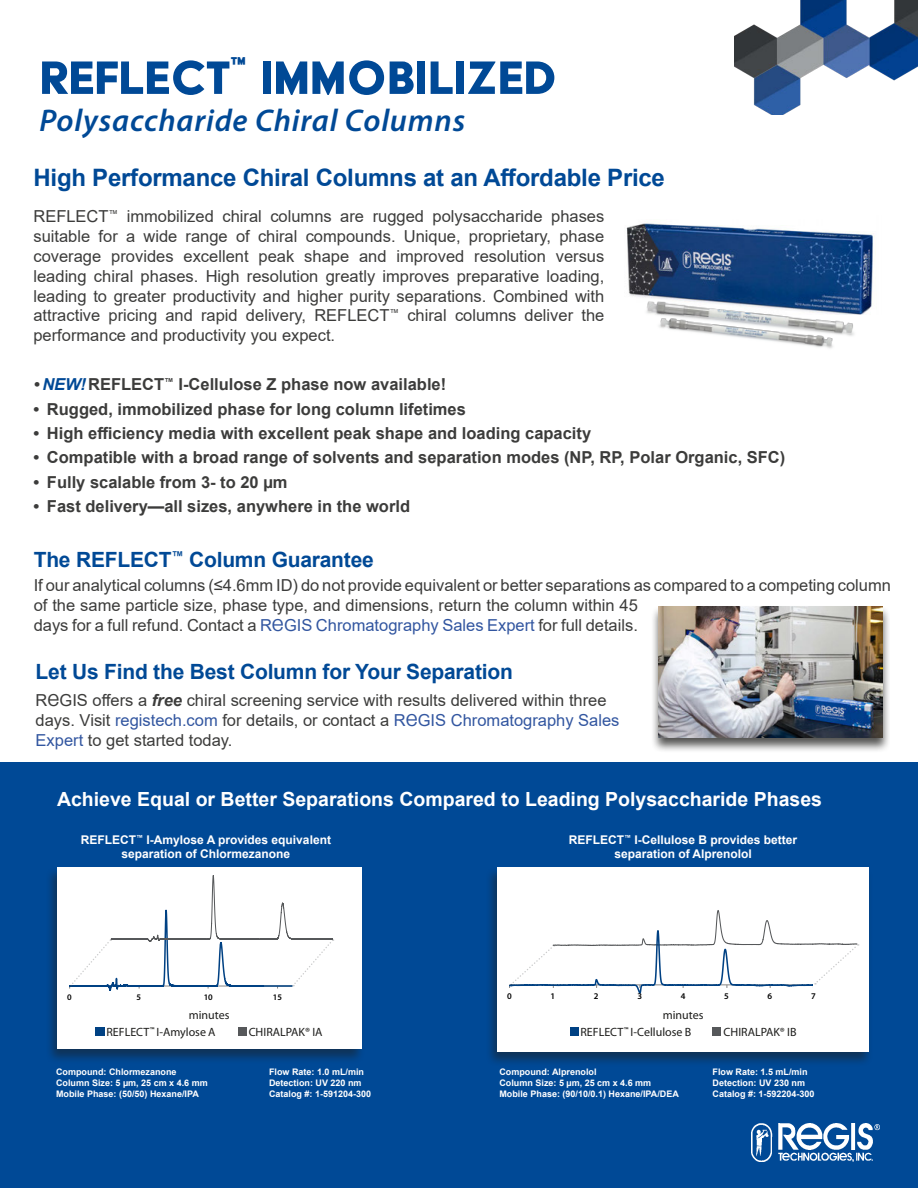
<style>
.page{position:relative;width:918px;height:1188px;background:#fff}
.page>*{position:absolute;margin:0;border:0;box-sizing:border-box;transform-origin:0 0}
.t1{font:54px "Acier BAT Text Solid";color:#004996}
.t2{font:italic 600 31.5px "Myriad Pro";letter-spacing:.025em;color:#004996}
.t3{font:700 24px "Arial";letter-spacing:-.01em;color:#004996}
.t4{font:700 21px "Arial";letter-spacing:-.01em;color:#004996}
.t5{font:700 19.5px "Arial";color:#fff}
.t6{font:16.5px/19.8px "Arial";color:#3c3c3b}
.t7{font:700 16.5px "Arial";color:#3c3c3b}
.t8{font:700 12px/14.4px "Arial";color:#fff;text-align:center}
.t9{font:12px "Myriad Pro";color:#1d1d1b}
.t10{font:700 9px "Arial";color:#fff}
.t11{font:600 8.7px "Myriad Pro";color:#000}
.t12{font:600 8.55px "Myriad Pro";color:#000}
.s1{font-style:italic}
.s2{font-style:italic;color:#004996}
.s3{color:#3256a0}
.s4{font-weight:700;font-style:italic}
</style>
<div class="page">
<img style="left:735px;top:0;width:183px;height:114px">
<div style="left:0;top:770px;width:918px;height:418px;background:#004996"></div>
<img style="left:751px;top:1124px;width:128px;height:37px">
<div style="left:485px;top:866px;width:388px;height:201px;background:#1d1d1b;opacity:.5"></div>
<div style="left:497px;top:867px;width:372px;height:185px;background:#fff"></div>
<div style="left:45px;top:866px;width:321px;height:198px;background:#1d1d1b;opacity:.5"></div>
<div style="left:57px;top:867px;width:304px;height:182px;background:#fff"></div>
<div style="left:96px;top:1027px;width:9px;height:9px;background:#004183"></div>
<div style="left:238px;top:1027px;width:9px;height:9px;background:#56585a"></div>
<div style="left:570px;top:1027px;width:9px;height:9px;background:#004183"></div>
<div style="left:712px;top:1027px;width:9px;height:9px;background:#56585a"></div>
<svg style="left:69px;top:875px;width:265px;height:116px"></svg>
<hr style="left:263px;top:985px;width:29px;height:2px;background:#004183">
<svg style="left:509px;top:910px;width:350px;height:84px"></svg>
<div style="left:651px;top:606px;width:239px;height:147px;background:#1d1d1b;opacity:.75"></div>
<img style="left:659px;top:606px;width:223px;height:131px">
<img style="left:748px;top:338px;width:85px;height:11px">
<img style="left:626px;top:222px;width:250px;height:93px">
<img style="left:643px;top:298px;width:215px;height:40px">
<p class="t1" style="left:39px;top:49px;width:519px">REFlECT<sup>™</sup> IMMOBILIZED</p>
<p class="t2" style="left:39px;top:100px;width:427px">Polysaccharide Chiral Columns</p>
<p class="t3" style="left:33px;top:161px;width:633px">High Performance Chiral Columns at an Affordable Price</p>
<p class="t6" style="left:33px;top:207px;width:572px;text-align:justify">REFLECT<sup>™</sup> immobilized chiral columns are rugged polysaccharide phases suitable for a wide range of chiral compounds. Unique, proprietary, phase coverage provides excellent peak shape and improved resolution versus leading chiral phases. High resolution greatly improves preparative loading, leading to greater productivity and higher purity separations. Combined with attractive pricing and rapid delivery, REFLECT<sup>™</sup> chiral columns deliver the performance and productivity you expect.</p>
<p class="t7" style="left:33px;top:373px;width:414px"><span class="s1">•</span> <span class="s2">NEW!</span>REFLECT<sup>™</sup> I-Cellulose Z phase now available!</p>
<p class="t7" style="left:33px;top:397px;width:434px">• Rugged, immobilized phase for long column lifetimes</p>
<p class="t7" style="left:33px;top:421px;width:559px">• High efficiency media with excellent peak shape and loading capacity</p>
<p class="t7" style="left:33px;top:446px;width:753px">• Compatible with a broad range of solvents and separation modes (NP, RP, Polar Organic, SFC)</p>
<p class="t7" style="left:33px;top:470px;width:256px">• Fully scalable from 3- to 20 µm</p>
<p class="t7" style="left:33px;top:494px;width:378px">• Fast delivery—all sizes, anywhere in the world</p>
<p class="t4" style="left:34px;top:544px;width:342px">The REFLECT<sup>™</sup> Column Guarantee</p>
<p class="t6" style="left:34px;top:576px;width:859px">If our analytical columns (≤4.6mm ID) do not provide equivalent or better separations as compared to a competing column of the same particle size, phase type, and dimensions, return the column within 45<br>days for a full refund. Contact a <span class="s3">REGIS Chromatography Sales Expert</span> for full details.</p>
<p class="t4" style="left:36px;top:657px;width:479px">Let Us Find the Best Column for Your Separation</p>
<p class="t6" style="left:36px;top:690px;width:585px">REGIS offers a <span class="s4">free</span> chiral screening service with results delivered within three days. Visit <span class="s3">registech.com</span> for details, or contact a <span class="s3">REGIS Chromatography Sales<br>Expert</span> to get started today.</p>
<p class="t5" style="left:57px;top:786px;width:767px">Achieve Equal or Better Separations Compared to Leading Polysaccharide Phases</p>
<p class="t8" style="left:81px;top:832px;width:252px">REFLECT<sup>™</sup> I-Amylose A provides equivalent separation of Chlormezanone</p>
<p class="t8" style="left:569px;top:832px;width:230px">REFLECT<sup>™</sup> I-Cellulose B provides better separation of Alprenolol</p>
<p class="t12" style="left:67px;top:991px;width:6px">0</p>
<p class="t12" style="left:137px;top:991px;width:6px">5</p>
<p class="t12" style="left:204px;top:991px;width:11px">10</p>
<p class="t12" style="left:273px;top:991px;width:11px">15</p>
<p class="t11" style="left:507px;top:990px;width:6px">0</p>
<p class="t11" style="left:551px;top:990px;width:6px">1</p>
<p class="t11" style="left:594px;top:990px;width:6px">2</p>
<p class="t11" style="left:637px;top:990px;width:6px">3</p>
<p class="t11" style="left:681px;top:990px;width:6px">4</p>
<p class="t11" style="left:724px;top:990px;width:6px">5</p>
<p class="t11" style="left:768px;top:990px;width:6px">6</p>
<p class="t11" style="left:811px;top:990px;width:6px">7</p>
<p class="t9" style="left:189px;top:1007px;width:42px">minutes</p>
<p class="t9" style="left:663px;top:1007px;width:42px">minutes</p>
<p class="t9" style="left:106px;top:1024px;width:111px">REFLECT<sup>™</sup> I-Amylose A</p>
<p class="t9" style="left:249px;top:1024px;width:75px">CHIRALPAK® IA</p>
<p class="t9" style="left:581px;top:1024px;width:112px">REFLECT<sup>™</sup> I-Cellulose B</p>
<p class="t9" style="left:724px;top:1024px;width:74px">CHIRALPAK® IB</p>
<p class="t10" style="left:56px;top:1066px;width:122px">Compound: Chlormezanone</p>
<p class="t10" style="left:56px;top:1076px;width:153px">Column Size: 5 µm, 25 cm x 4.6 mm</p>
<p class="t10" style="left:56px;top:1087px;width:144px">Mobile Phase: (50/50) Hexane/IPA</p>
<p class="t10" style="left:269px;top:1066px;width:97px">Flow Rate: 1.0 mL/min</p>
<p class="t10" style="left:269px;top:1076px;width:94px">Detection: UV 220 nm</p>
<p class="t10" style="left:269px;top:1087px;width:104px">Catalog #: 1-591204-300</p>
<p class="t10" style="left:500px;top:1066px;width:99px">Compound: Alprenolol</p>
<p class="t10" style="left:500px;top:1076px;width:153px">Column Size: 5 µm, 25 cm x 4.6 mm</p>
<p class="t10" style="left:500px;top:1087px;width:181px">Mobile Phase: (90/10/0.1) Hexane/IPA/DEA</p>
<p class="t10" style="left:713px;top:1066px;width:97px">Flow Rate: 1.5 mL/min</p>
<p class="t10" style="left:713px;top:1076px;width:94px">Detection: UV 230 nm</p>
<p class="t10" style="left:713px;top:1087px;width:104px">Catalog #: 1-592204-300</p>
</div>
